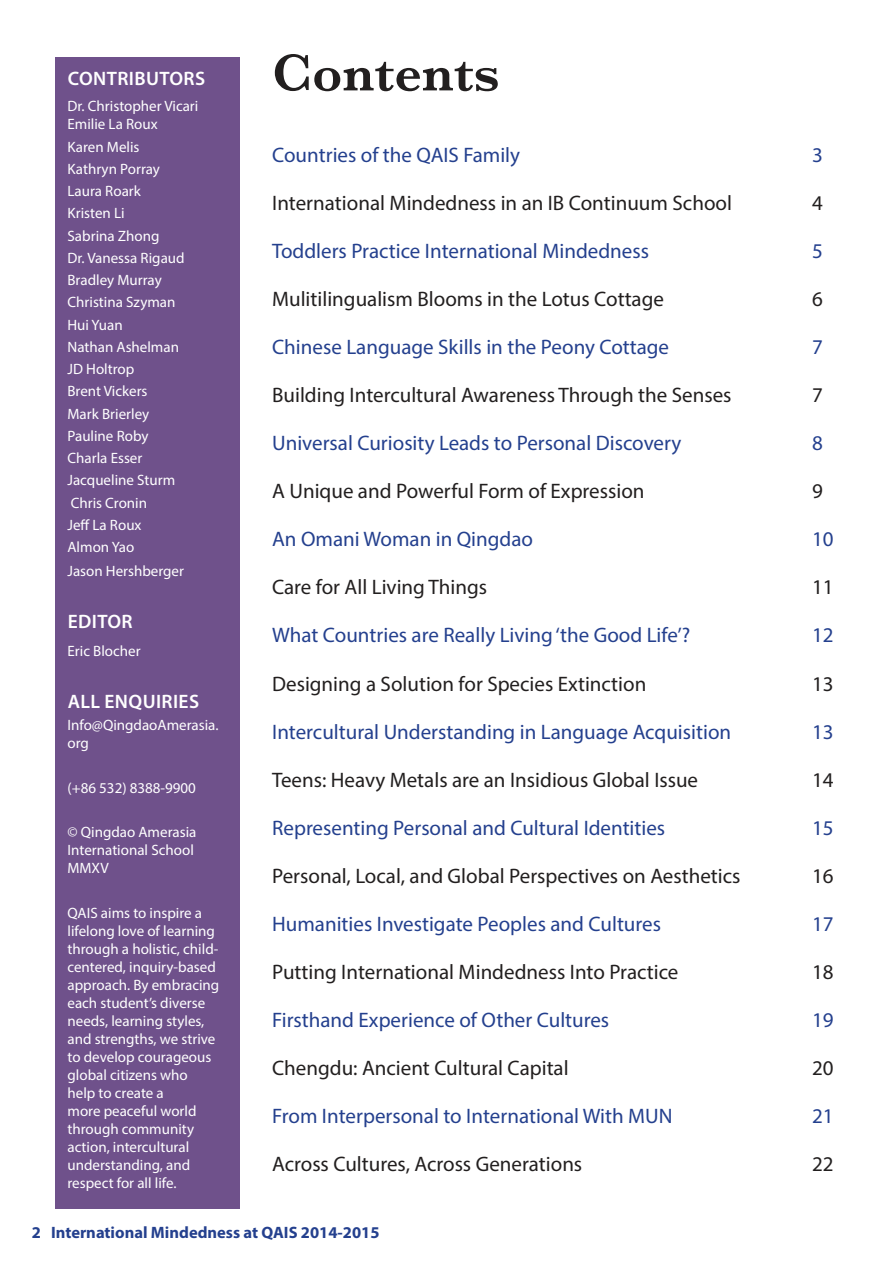
<style>
.page{position:relative;width:893px;height:1263px;background:#fff}
.page>*{position:absolute;margin:0;border:0;box-sizing:border-box;transform-origin:0 0}
.t1{font:600 54px "Baskerville";color:#221f1f}
.t2{font:21px "Myriad Pro";color:#221f1f}
.t3{font:21px "Myriad Pro";color:#24408e}
.t4{font:600 19.5px "Myriad Pro";letter-spacing:.02em;color:#fff}
.t5{font:700 16.5px "Myriad Pro";color:#24408e}
.t6{font:15px/18px "Myriad Pro";color:#fff}
</style>
<div class="page">
<div style="left:55px;top:57px;width:184px;height:1151px;background:#6f518b"></div>
<h3 class="t4" style="left:68px;top:71px;width:139px">CONTRIBUTORS</h3>
<p class="t6" style="left:68px;top:99px;width:132px">Dr. Christopher Vicari<br>Emilie La Roux</p>
<p class="t6" style="left:68px;top:137px;width:119px;line-height:22.2px">Karen Melis<br>Kathryn Porray<br>Laura Roark<br>Kristen Li<br>Sabrina Zhong<br>Dr. Vanessa Rigaud<br>Bradley Murray<br>Christina Szyman<br>Hui Yuan<br>Nathan Ashelman<br>JD Holtrop<br>Brent Vickers<br>Mark Brierley<br>Pauline Roby<br>Charla Esser<br>Jacqueline Sturm<br>Chris Cronin<br>Jef La Roux<br>Almon Yao</p>
<p class="t6" style="left:68px;top:563px;width:118px">Jason Hershberger</p>
<h3 class="t4" style="left:68px;top:614px;width:66px">EDITOR</h3>
<p class="t6" style="left:68px;top:643px;width:75px">Eric Blocher</p>
<h3 class="t4" style="left:68px;top:694px;width:133px">ALL ENQUIRIES</h3>
<p class="t6" style="left:68px;top:717px;width:153px">Info@QingdaoAmerasia. org</p>
<p class="t6" style="left:68px;top:780px;width:130px">(+86 532) 8388-9900</p>
<p class="t6" style="left:68px;top:824px;width:130px">© Qingdao Amerasia<br>International School<br>MMXV</p>
<p class="t6" style="left:68px;top:905px;width:153px">QAIS aims to inspire a lifelong love of learning through a holistic, child&shy;centered, inquiry-based approach. By embracing each student’s diverse needs, learning styles, and strengths, we strive to develop courageous global citizens who help to create a<br>more peaceful world through community action, intercultural understanding, and respect for all life.</p>
<h1 class="t1" style="left:272px;top:50px;width:229px">Contents</h1>
<h2 class="t3" style="left:272px;top:147px;width:249px">Countries of the QAIS Family</h2>
<h2 class="t3" style="left:812px;top:147px;width:12px">3</h2>
<h2 class="t2" style="left:272px;top:195px;width:461px">International Mindedness in an IB Continuum School</h2>
<h2 class="t2" style="left:812px;top:195px;width:12px">4</h2>
<h2 class="t3" style="left:272px;top:243px;width:378px">Toddlers Practice International Mindedness</h2>
<h2 class="t3" style="left:812px;top:243px;width:12px">5</h2>
<h2 class="t2" style="left:272px;top:291px;width:393px">Mulitilingualism Blooms in the Lotus Cottage</h2>
<h2 class="t2" style="left:812px;top:291px;width:12px">6</h2>
<h2 class="t3" style="left:272px;top:339px;width:398px">Chinese Language Skills in the Peony Cottage</h2>
<h2 class="t3" style="left:812px;top:339px;width:12px">7</h2>
<h2 class="t2" style="left:272px;top:387px;width:461px">Building Intercultural Awareness Through the Senses</h2>
<h2 class="t2" style="left:812px;top:387px;width:12px">7</h2>
<h2 class="t3" style="left:272px;top:435px;width:411px">Universal Curiosity Leads to Personal Discovery</h2>
<h2 class="t3" style="left:812px;top:435px;width:12px">8</h2>
<h2 class="t2" style="left:272px;top:483px;width:374px">A Unique and Powerful Form of Expression</h2>
<h2 class="t2" style="left:812px;top:483px;width:12px">9</h2>
<h2 class="t3" style="left:272px;top:531px;width:262px">An Omani Woman in Qingdao</h2>
<h2 class="t3" style="left:812px;top:531px;width:23px">10</h2>
<h2 class="t2" style="left:272px;top:579px;width:217px">Care for All Living Things</h2>
<h2 class="t2" style="left:812px;top:579px;width:23px">11</h2>
<h2 class="t3" style="left:272px;top:627px;width:420px">What Countries are Really Living ‘the Good Life’?</h2>
<h2 class="t3" style="left:812px;top:627px;width:23px">12</h2>
<h2 class="t2" style="left:272px;top:675px;width:376px">Designing a Solution for Species Extinction</h2>
<h2 class="t2" style="left:812px;top:675px;width:23px">13</h2>
<h2 class="t3" style="left:272px;top:723px;width:460px">Intercultural Understanding in Language Acquisition</h2>
<h2 class="t3" style="left:812px;top:723px;width:23px">13</h2>
<h2 class="t2" style="left:272px;top:771px;width:427px">Teens: Heavy Metals are an Insidious Global Issue</h2>
<h2 class="t2" style="left:812px;top:771px;width:23px">14</h2>
<h2 class="t3" style="left:272px;top:819px;width:395px">Representing Personal and Cultural Identities</h2>
<h2 class="t3" style="left:812px;top:819px;width:23px">15</h2>
<h2 class="t2" style="left:272px;top:867px;width:470px">Personal, Local, and Global Perspectives on Aesthetics</h2>
<h2 class="t2" style="left:812px;top:867px;width:23px">16</h2>
<h2 class="t3" style="left:272px;top:915px;width:390px">Humanities Investigate Peoples and Cultures</h2>
<h2 class="t3" style="left:812px;top:915px;width:23px">17</h2>
<h2 class="t2" style="left:272px;top:963px;width:408px">Putting International Mindedness Into Practice</h2>
<h2 class="t2" style="left:812px;top:963px;width:23px">18</h2>
<h2 class="t3" style="left:272px;top:1011px;width:339px">Firsthand Experience of Other Cultures</h2>
<h2 class="t3" style="left:812px;top:1011px;width:23px">19</h2>
<h2 class="t2" style="left:272px;top:1059px;width:298px">Chengdu: Ancient Cultural Capital</h2>
<h2 class="t2" style="left:812px;top:1059px;width:23px">20</h2>
<h2 class="t3" style="left:272px;top:1107px;width:402px">From Interpersonal to International With MUN</h2>
<h2 class="t3" style="left:812px;top:1107px;width:23px">21</h2>
<h2 class="t2" style="left:272px;top:1155px;width:312px">Across Cultures, Across Generations</h2>
<h2 class="t2" style="left:812px;top:1155px;width:23px">22</h2>
<p class="t5" style="left:32px;top:1226px;width:349px">2 International Mindedness at QAIS 2014-2015</p>
</div>
